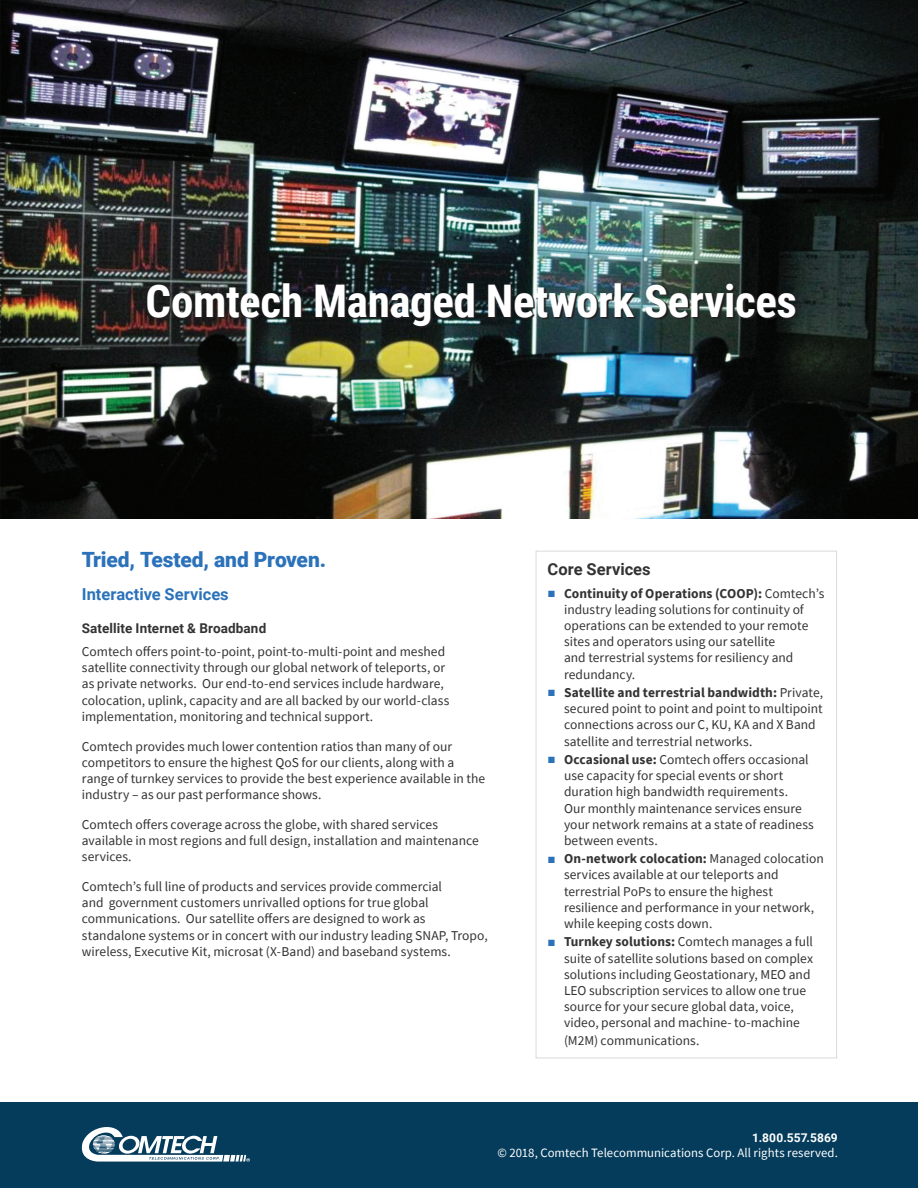
<style>
.page{position:relative;width:918px;height:1188px;background:#fff}
.page>*{position:absolute;margin:0;border:0;box-sizing:border-box;transform-origin:0 0}
.Title_heading{font:700 45px "Roboto Condensed";letter-spacing:-.01em;color:#fff}
.Heading_1{font:900 21px "Roboto";letter-spacing:-.01em;color:#2b72ba}
.Heading_2{font:700 16.5px "Roboto";color:#2b72ba}
.Heading_3{font:700 16.5px "Roboto";color:#323332}
.Body_Text{font:13.5px/16.2px "Source Sans Pro";color:#323332}
.Heading_3-2{font:700 13.5px "Roboto";letter-spacing:.01em;color:#323332}
.Body_Text-2{font:12.75px "Source Sans Pro";letter-spacing:.005em;color:#fff}
.Body_Text-3{font:700 12px "Roboto";letter-spacing:.01em;color:#fff}
.s1{font-family:"Arial";color:#2b72ba}
.s2{font-weight:700}
</style>
<div class="page">
<img style="left:1px;top:0;width:917px;height:519px">
<div style="left:536px;top:551px;width:301px;height:507px;border:1px solid #dbdada"></div>
<img style="left:149px;top:284px;width:649px;height:44px">
<div style="left:1px;top:1102px;width:917px;height:86px;background:#053c5c"></div>
<svg style="left:82px;top:1127px;width:168px;height:35px"></svg>
<p class="Title_heading" style="left:146px;top:270px;width:653px">Comtech Managed Network Services</p>
<p class="Heading_1" style="left:82px;top:544px;width:246px">Tried, Tested, and Proven.</p>
<p class="Heading_2" style="left:82px;top:582px;width:148px">Interactive Services</p>
<p class="Heading_3-2" style="left:82px;top:619px;width:186px">Satellite Internet &amp; Broadband</p>
<p class="Body_Text" style="left:82px;top:643px;width:369px">Comtech offers point-to-point, point-to-multi-point and meshed satellite connectivity through our global network of teleports, or as private networks. Our end-to-end services include hardware, colocation, uplink, capacity and are all backed by our world-class implementation, monitoring and technical support.</p>
<p class="Body_Text" style="left:82px;top:738px;width:405px">Comtech provides much lower contention ratios than many of our competitors to ensure the highest QoS for our clients, along with a range of turnkey services to provide the best experience available in the industry – as our past performance shows.</p>
<p class="Body_Text" style="left:82px;top:816px;width:399px">Comtech offers coverage across the globe, with shared services available in most regions and full design, installation and maintenance services.</p>
<p class="Body_Text" style="left:82px;top:878px;width:407px">Comtech’s full line of products and services provide commercial<br>and government customers unrivalled options for true global communications. Our satellite offers are designed to work as standalone systems or in concert with our industry leading SNAP, Tropo, wireless, Executive Kit, microsat (X-Band) and baseband systems.</p>
<p class="Heading_3" style="left:548px;top:557px;width:105px">Core Services</p>
<p class="Body_Text" style="left:564px;top:585px;width:262px;text-indent:-16px"><span class="s1">■</span> <span class="s2">Continuity of Operations (COOP):</span> Comtech’s industry leading solutions for continuity of operations can be extended to your remote sites and operators using our satellite<br>and terrestrial systems for resiliency and redundancy.</p>
<p class="Body_Text" style="left:564px;top:684px;width:261px;text-indent:-16px"><span class="s1">■</span> <span class="s2">Satellite and terrestrial bandwidth:</span> Private, secured point to point and point to multipoint connections across our C, KU, KA and X Band satellite and terrestrial networks.</p>
<p class="Body_Text" style="left:564px;top:751px;width:251px;text-indent:-16px"><span class="s1">■</span> <span class="s2">Occasional use:</span> Comtech offers occasional use capacity for special events or short duration high bandwidth requirements.<br>Our monthly maintenance services ensure your network remains at a state of readiness between events.</p>
<p class="Body_Text" style="left:564px;top:851px;width:261px;text-indent:-16px"><span class="s1">■</span> <span class="s2">On-network colocation:</span> Managed colocation services available at our teleports and terrestrial PoPs to ensure the highest resilience and performance in your network, while keeping costs down.</p>
<p class="Body_Text" style="left:564px;top:934px;width:251px;text-indent:-16px"><span class="s1">■</span> <span class="s2">Turnkey solutions:</span> Comtech manages a full suite of satellite solutions based on complex solutions including Geostationary, MEO and LEO subscription services to allow one true source for your secure global data, voice, video, personal and machine- to-machine</p>
<p class="Body_Text" style="left:564px;top:1033px;width:137px">(M2M) communications.</p>
<p class="Body_Text-3" style="left:752px;top:1129px;width:87px">1.800.557.5869</p>
<p class="Body_Text-2" style="left:498px;top:1145px;width:342px">© 2018, Comtech Telecommunications Corp. All rights reserved.</p>
</div>
